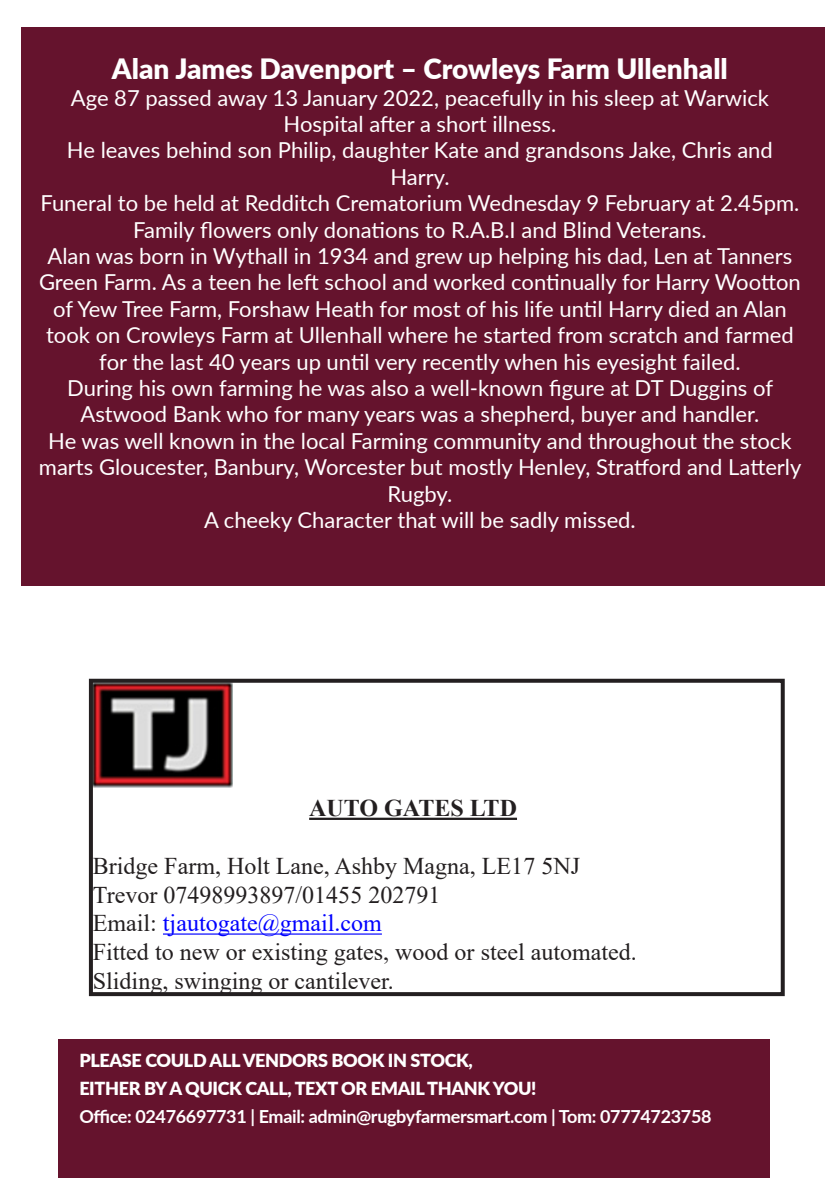
<style>
.page{position:relative;width:840px;height:1191px;background:#fff}
.page>*{position:absolute;margin:0;border:0;box-sizing:border-box;transform-origin:0 0}
.t1{font:900 28px "Lato";color:#fff}
.t2{font:24px "Times New Roman";color:#231f20}
.t3{font:24px "Times New Roman";color:#00f}
.t4{font:700 24px "Times New Roman";color:#231f20}
.t5{font:22px/26.4px "Lato";color:#fff;text-align:center}
.t6{font:900 18px "Lato";letter-spacing:-.02em;color:#fff}
.t7{font:700 18px "Lato";letter-spacing:-.02em;color:#fff}
.s1{color:#231f20}
</style>
<div class="page">
<div style="left:21px;top:27px;width:802px;height:558px;background:#65132d"></div>
<hr style="left:309px;top:817px;width:207px;height:3px;background:#231f20">
<hr style="left:163px;top:933px;width:219px;height:1px;background:#00f">
<img style="left:94px;top:683px;width:138px;height:104px">
<div style="left:89px;top:678px;width:695px;height:318px;border:4px solid #231f20"></div>
<div style="left:59px;top:1038px;width:710px;height:139px;background:#65132d"></div>
<p class="t1" style="left:112px;top:48px;width:617px">Alan James Davenport – Crowleys Farm Ullenhall</p>
<p class="t5" style="left:71px;top:83px;width:699px">Age 87 passed away 13 January 2022, peacefully in his sleep at Warwick<br>Hospital after a short illness.</p>
<p class="t5" style="left:67px;top:136px;width:707px">He leaves behind son Philip, daughter Kate and grandsons Jake, Chris and<br>Harry.</p>
<p class="t5" style="left:40px;top:189px;width:760px">Funeral to be held at Redditch Crematorium Wednesday 9 February at 2.45pm.</p>
<p class="t5" style="left:133px;top:215px;width:574px">Family flowers only donations to R.A.B.I and Blind Veterans.</p>
<p class="t5" style="left:39px;top:242px;width:762px">Alan was born in Wythall in 1934 and grew up helping his dad, Len at Tanners Green Farm. As a teen he left school and worked continually for Harry Wootton of Yew Tree Farm, Forshaw Heath for most of his life until Harry died an Alan took on Crowleys Farm at Ullenhall where he started from scratch and farmed for the last 40 years up until very recently when his eyesight failed.</p>
<p class="t5" style="left:67px;top:374px;width:707px">During his own farming he was also a well-known figure at DT Duggins of<br>Astwood Bank who for many years was a shepherd, buyer and handler.</p>
<p class="t5" style="left:39px;top:427px;width:763px">He was well known in the local Farming community and throughout the stock marts Gloucester, Banbury, Worcester but mostly Henley, Stratford and Latterly<br>Rugby.</p>
<p class="t5" style="left:204px;top:506px;width:433px">A cheeky Character that will be sadly missed.</p>
<p class="t4" style="left:309px;top:791px;width:209px">AUTO GATES LTD</p>
<p class="t2" style="left:93px;top:849px;width:488px">Bridge Farm, Holt Lane, Ashby Magna, LE17 5NJ</p>
<p class="t2" style="left:93px;top:877px;width:349px">Trevor 07498993897/01455 202791</p>
<p class="t3" style="left:93px;top:906px;width:290px"><span class="s1">Email:</span> tjautogate@gmail.com</p>
<p class="t2" style="left:93px;top:935px;width:545px">Fitted to new or existing gates, wood or steel automated.</p>
<p class="t2" style="left:93px;top:964px;width:302px">Sliding, swinging or cantilever.</p>
<p class="t6" style="left:79px;top:1046px;width:395px">PLEASE COULD ALL VENDORS BOOK IN STOCK,</p>
<p class="t6" style="left:79px;top:1074px;width:458px">EITHER BY A QUICK CALL, TEXT OR EMAIL THANK YOU!</p>
<p class="t7" style="left:79px;top:1102px;width:633px">Office: 02476697731 | Email: admin@rugbyfarmersmart.com | Tom: 07774723758</p>
</div>
